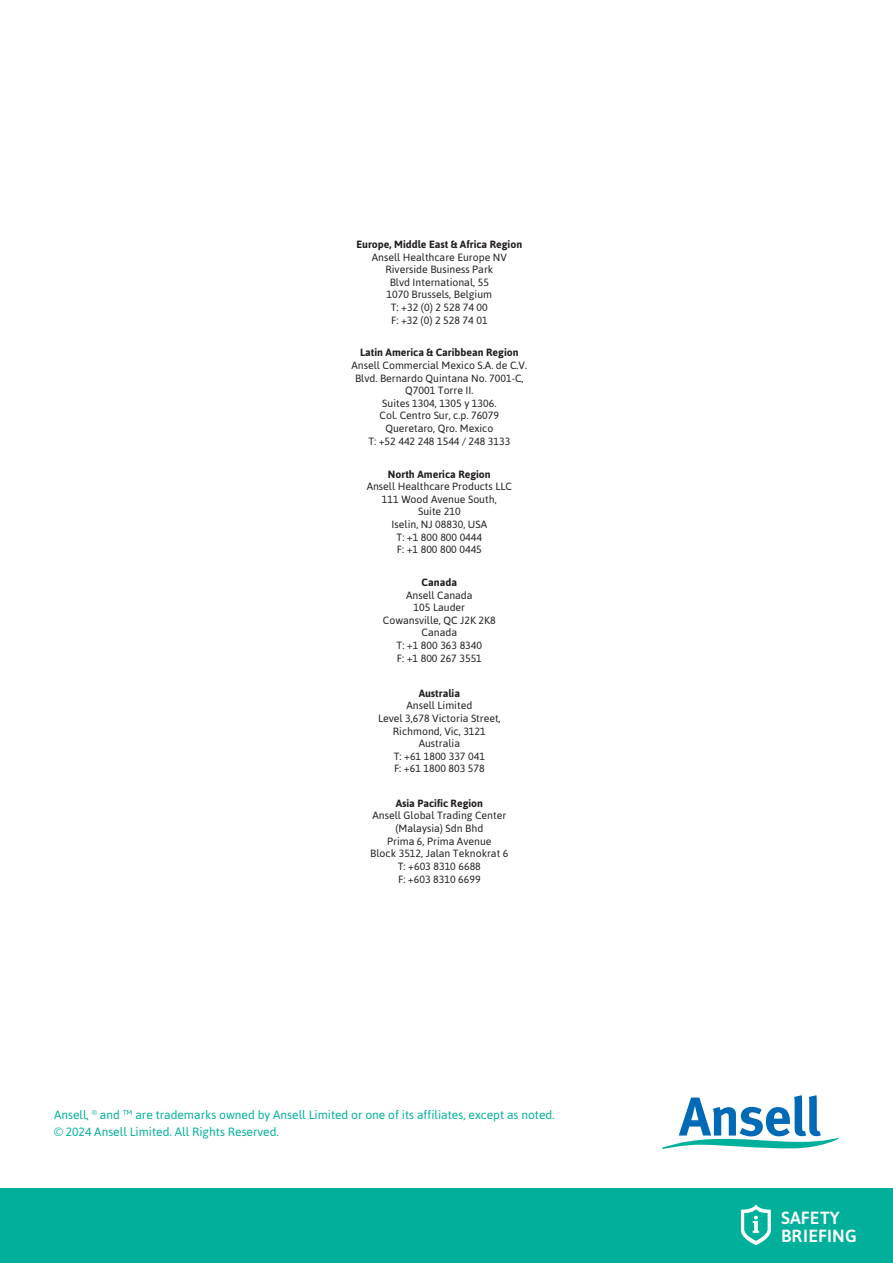
<style>
.page{position:relative;width:893px;height:1263px;background:#fff}
.page>*{position:absolute;margin:0;border:0;box-sizing:border-box;transform-origin:0 0}
.t1{font:500 17.55px/17.5px "Asap";letter-spacing:.01em;color:#fff}
.t2{font:12px/16.5px "Asap";color:#00b09b}
.t3{font:10.5px/12.6px "Asap";color:#231f20;text-align:center}
.t4{font:700 10.5px "Asap";color:#231f20}
</style>
<div class="page">
<svg style="left:662px;top:1095px;width:176px;height:54px"></svg>
<div style="left:0;top:1188px;width:893px;height:75px;background:#00b09b"></div>
<svg style="left:741px;top:1205px;width:30px;height:40px"></svg>
<p class="t4" style="left:357px;top:237px;width:167px">Europe, Middle East &amp; Africa Region</p>
<p class="t3" style="left:372px;top:250px;width:137px">Ansell Healthcare Europe NV<br>Riverside Business Park<br>Blvd International, 55<br>1070 Brussels, Belgium<br>T: +32 (0) 2 528 74 00<br>F: +32 (0) 2 528 74 01</p>
<p class="t4" style="left:360px;top:346px;width:160px">Latin America &amp; Caribbean Region</p>
<p class="t3" style="left:352px;top:359px;width:177px">Ansell Commercial Mexico S.A. de C.V.<br>Blvd. Bernardo Quintana No. 7001-C,<br>Q7001 Torre II.<br>Suites 1304, 1305 y 1306.<br>Col. Centro Sur, c.p. 76079<br>Queretaro, Qro. Mexico<br>T: +52 442 248 1544 / 248 3133</p>
<p class="t4" style="left:388px;top:467px;width:104px">North America Region</p>
<p class="t3" style="left:367px;top:480px;width:147px">Ansell Healthcare Products LLC<br>111 Wood Avenue South,<br>Suite 210<br>Iselin, NJ 08830, USA<br>T: +1 800 800 0444<br>F: +1 800 800 0445</p>
<p class="t4" style="left:422px;top:575px;width:37px">Canada</p>
<p class="t3" style="left:383px;top:588px;width:114px">Ansell Canada<br>105 Lauder<br>Cowansville, QC J2K 2K8<br>Canada<br>T: +1 800 363 8340<br>F: +1 800 267 3551</p>
<p class="t4" style="left:419px;top:686px;width:43px">Australia</p>
<p class="t3" style="left:378px;top:699px;width:124px">Ansell Limited<br>Level 3,678 Victoria Street,<br>Richmond, Vic, 3121<br>Australia<br>T: +61 1800 337 041<br>F: +61 1800 803 578</p>
<p class="t4" style="left:396px;top:796px;width:89px">Asia Pacific Region</p>
<p class="t3" style="left:370px;top:809px;width:140px">Ansell Global Trading Center (Malaysia) Sdn Bhd<br>Prima 6, Prima Avenue<br>Block 3512, Jalan Teknokrat 6<br>T: +603 8310 6688<br>F: +603 8310 6699</p>
<p class="t2" style="left:54px;top:1106px;width:502px">Ansell, <sup>®</sup> and <sup>TM</sup> are trademarks owned by Ansell Limited or one of its affiliates, except as noted. © 2024 Ansell Limited. All Rights Reserved.</p>
<h1 class="t1" style="left:781px;top:1208px;width:77px">SAFETY<br>BRIEFING</h1>
</div>
